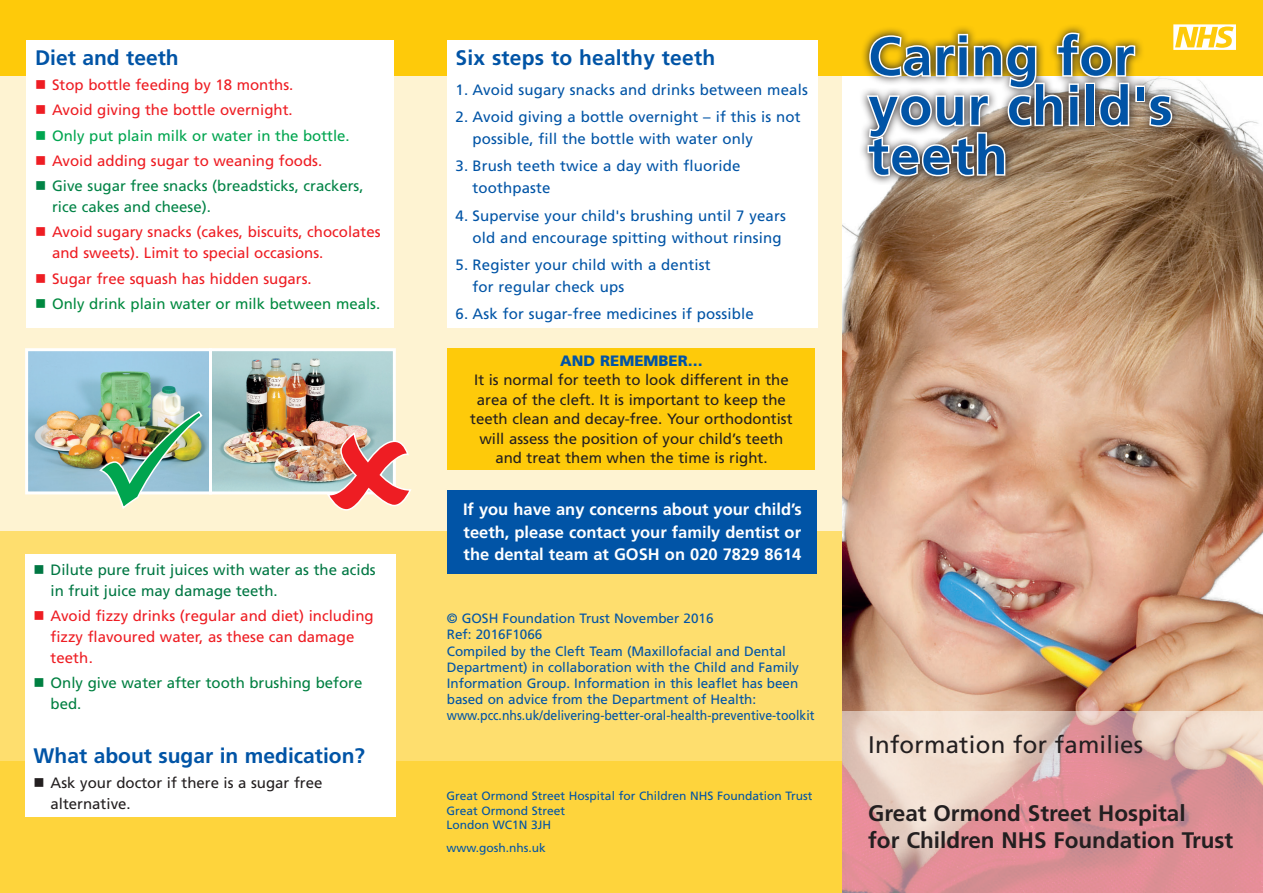
<style>
.page{position:relative;width:1263px;height:893px;background:#fff}
.page>*{position:absolute;margin:0;border:0;box-sizing:border-box;transform-origin:0 0}
.t1{font:700 54px/49.5px "Frutiger";letter-spacing:.02em;color:#0154a6}
.t2{font:24px "Frutiger";letter-spacing:.01em;color:#231f20}
.t3{font:700 22.5px/27px "Frutiger";color:#231f20}
.t4{font:700 21px "Frutiger";color:#0154a6}
.t5{font:700 16.5px/22.5px "Frutiger";color:#fff;text-align:justify}
.t6{font:15px/22px "Frutiger";letter-spacing:.01em;color:#0154a6}
.t7{font:15px/21px "Frutiger";color:#ee1d23}
.t8{font:15px/19.5px "Frutiger";color:#231f20;text-align:center}
.t9{font:15px/21px "Frutiger";color:#007743}
.t10{font:15px/21px "Frutiger";color:#028346}
.t11{font:15px/21px "Frutiger";color:#008041}
.t12{font:15px "Frutiger";color:#00893f}
.t13{font:15px "Frutiger";color:#00a54f}
.t14{font:900 15px "Frutiger";color:#0154a6}
.t15{font:13.5px/16.2px "Frutiger";color:#0154a6}
.t16{font:12px/14.4px "Frutiger";color:#0154a6}
</style>
<div class="page">
<img style="left:842px;top:80px;width:421px;height:631px">
<svg style="left:842px;top:711px;width:421px;height:182px"></svg>
<div style="left:0;top:0;width:842px;height:893px;background:#fef3d2"></div>
<div style="left:0;top:531px;width:842px;height:362px;background:#fede6e"></div>
<div style="left:0;top:761px;width:842px;height:132px;background:#fed43c"></div>
<div style="left:448px;top:490px;width:369px;height:83px;background:#0154a6"></div>
<div style="left:0;top:0;width:1263px;height:76px;background:#feca0a"></div>
<svg style="left:1181px;top:24px;width:55px;height:26px"></svg>
<svg style="left:858px;top:24px;width:323px;height:161px"></svg>
<div style="left:1135px;top:85px;width:10px;height:17px;border:3px solid #fff"></div>
<svg style="left:1147px;top:93px;width:27px;height:35px"></svg>
<svg style="left:864px;top:31px;width:273px;height:147px"></svg>
<div style="left:27px;top:40px;width:367px;height:287px;background:#fff"></div>
<div style="left:447px;top:40px;width:370px;height:287px;background:#fff"></div>
<img style="left:29px;top:352px;width:363px;height:138px">
<div style="left:25px;top:348px;width:187px;height:146px;border:3px solid #fff"></div>
<div style="left:209px;top:348px;width:187px;height:146px;border:3px solid #fff"></div>
<img style="left:98px;top:410px;width:106px;height:99px">
<svg style="left:325px;top:431px;width:87px;height:80px"></svg>
<div style="left:448px;top:348px;width:367px;height:121px;background:#feca0a"></div>
<div style="left:25px;top:554px;width:371px;height:263px;background:#fff"></div>
<h3 class="t4" style="left:35px;top:45px;width:145px">Diet and teeth</h3>
<p class="t7" style="left:52px;top:72px;width:243px;line-height:25.2px">Stop bottle feeding by 18 months.<br>Avoid giving the bottle overnight.</p>
<p class="t13" style="left:52px;top:127px;width:299px">Only put plain milk or water in the bottle.</p>
<p class="t7" style="left:52px;top:150px;width:272px">Avoid adding sugar to weaning foods.</p>
<p class="t10" style="left:52px;top:175px;width:313px">Give sugar free snacks (breadsticks, crackers, rice cakes and cheese).</p>
<p class="t7" style="left:52px;top:221px;width:330px">Avoid sugary snacks (cakes, biscuits, chocolates and sweets). Limit to special occasions.</p>
<p class="t7" style="left:52px;top:268px;width:261px">Sugar free squash has hidden sugars.</p>
<p class="t12" style="left:52px;top:295px;width:330px">Only drink plain water or milk between meals.</p>
<p class="t9" style="left:51px;top:559px;width:327px">Dilute pure fruit juices with water as the acids in fruit juice may damage teeth.</p>
<p class="t7" style="left:51px;top:605px;width:325px">Avoid fizzy drinks (regular and diet) including fizzy flavoured water, as these can damage teeth.</p>
<p class="t11" style="left:51px;top:672px;width:313px">Only give water after tooth brushing before bed.</p>
<h3 class="t4" style="left:34px;top:743px;width:333px">What about sugar in medication?</h3>
<p class="t8" style="left:51px;top:772px;width:273px;line-height:21px;text-align:left">Ask your doctor if there is a sugar free alternative.</p>
<h3 class="t4" style="left:455px;top:45px;width:261px">Six steps to healthy teeth</h3>
<p class="t6" style="left:455px;top:79px;width:354px">1. Avoid sugary snacks and drinks between meals</p>
<p class="t6" style="left:472px;top:106px;width:330px;text-indent:-17px">2. Avoid giving a bottle overnight – if this is not possible, fill the bottle with water only</p>
<p class="t6" style="left:472px;top:155px;width:269px;text-indent:-17px">3. Brush teeth twice a day with fluoride toothpaste</p>
<p class="t6" style="left:455px;top:204px;width:332px;text-align:right">4. Supervise your child's brushing until 7 years old and encourage spitting without rinsing</p>
<p class="t6" style="left:472px;top:253px;width:239px;text-indent:-17px">5. Register your child with a dentist for regular check ups</p>
<p class="t6" style="left:455px;top:302px;width:300px">6. Ask for sugar-free medicines if possible</p>
<p class="t14" style="left:560px;top:352px;width:144px">AND REMEMBER…</p>
<p class="t8" style="left:470px;top:370px;width:324px">It is normal for teeth to look different in the area of the cleft. It is important to keep the teeth clean and decay-free. Your orthodontist will assess the position of your child’s teeth and treat them when the time is right.</p>
<p class="t5" style="left:463px;top:498px;width:340px">If you have any concerns about your child’s teeth, please contact your family dentist or the dental team at GOSH on 020 7829 8614</p>
<p class="t15" style="left:447px;top:610px;width:369px">© GOSH Foundation Trust November 2016<br>Ref: 2016F1066<br>Compiled by the Cleft Team (Maxillofacial and Dental Department) in collaboration with the Child and Family Information Group. Information in this leaflet has been based on advice from the Department of Health: www.pcc.nhs.uk/delivering-better-oral-health-preventive-toolkit</p>
<p class="t16" style="left:447px;top:789px;width:367px">Great Ormond Street Hospital for Children NHS Foundation Trust<br>Great Ormond Street<br>London WC1N 3JH</p>
<p class="t16" style="left:447px;top:841px;width:101px">www.gosh.nhs.uk</p>
<h1 class="t1" style="left:868px;top:31px;width:306px">Caring for your child's teeth</h1>
<h2 class="t2" style="left:868px;top:730px;width:276px">Information for families</h2>
<h3 class="t3" style="left:868px;top:799px;width:367px">Great Ormond Street Hospital<br>for Children NHS Foundation Trust</h3>
</div>
